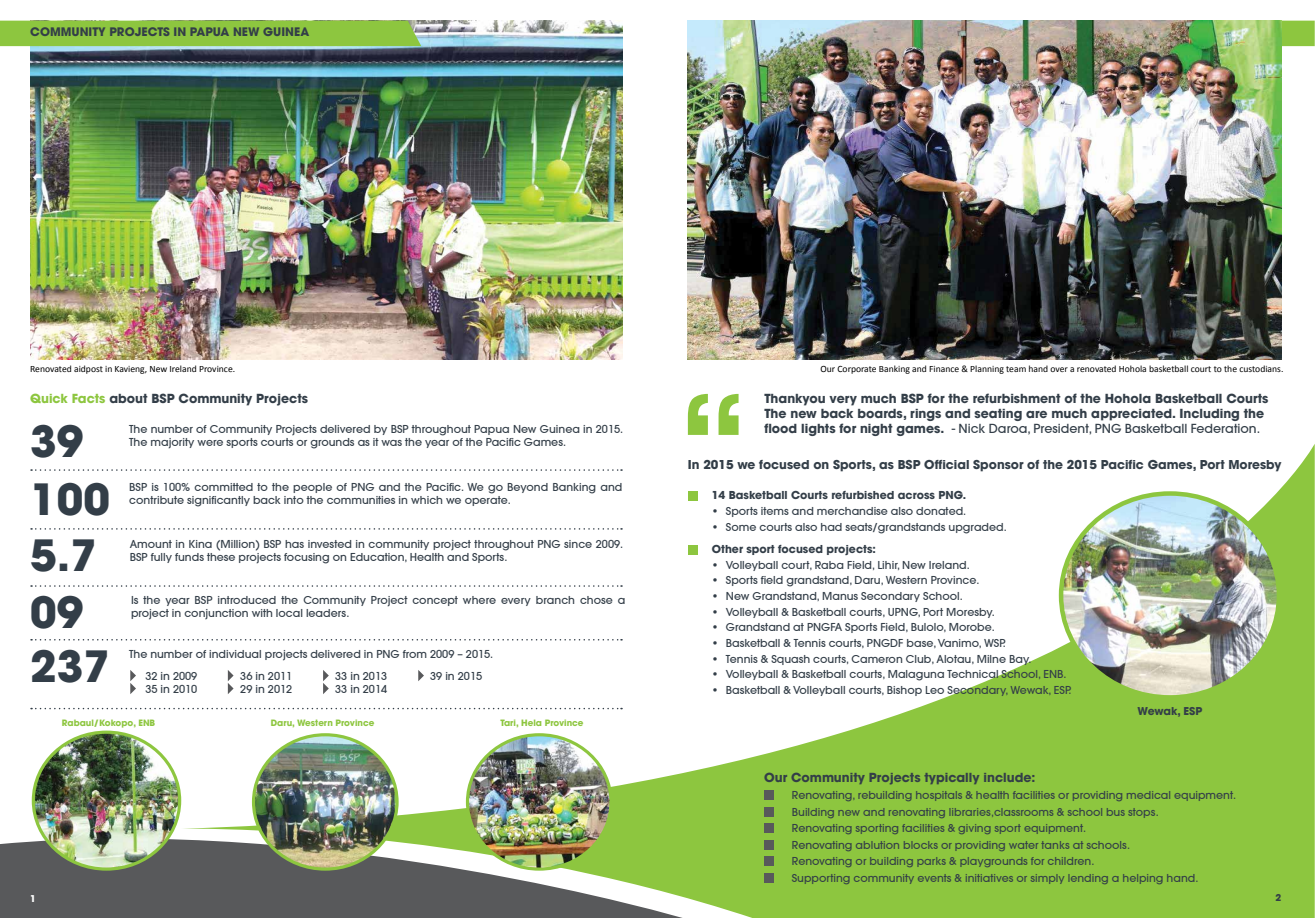
<style>
.page{position:relative;width:1315px;height:918px;background:#fff}
.page>*{position:absolute;margin:0;border:0;box-sizing:border-box;transform-origin:0 0}
.t1{font:700 43.05px "ITC Avant Garde Gothic";color:#333e48}
.t2{font:700 12.51px/15px "ITC Avant Garde Gothic";color:#333e48}
.t3{font:700 12.25px "ITC Avant Garde Gothic";color:#333e48}
.t4{font:700 11.72px "ITC Avant Garde Gothic";color:#333e48}
.t5{font:500 10.94px/13.1px "ITC Avant Garde Gothic";color:#333e48}
.t6{font:700 10.94px "ITC Avant Garde Gothic";color:#333e48}
.t7{font:700 10.85px "ITC Avant Garde Gothic";letter-spacing:-.01em;color:#333e48}
.t8{font:9.62px "Calibri";color:#000}
.t9{font:700 9.36px "ITC Avant Garde Gothic";color:#fff}
.t10{font:700 9.36px "ITC Avant Garde Gothic";color:#333e48}
.t11{font:700 8.75px "ITC Avant Garde Gothic";color:#8dc63f}
.s1{color:#8dc63f}
.s2{font-weight:500}
</style>
<div class="page">
<img style="left:30px;top:21px;width:592px;height:338px">
<svg style="left:181px;top:445px;width:1133px;height:473px"></svg>
<svg style="left:0;top:813px;width:685px;height:105px;fill:#58595b"></svg>
<div style="left:0;top:21px;width:421px;height:25px;background:#8dc63f"></div>
<svg style="left:1281px;top:21px;width:33px;height:25px"></svg>
<svg style="left:31px;top:469px;width:591px;height:2px"></svg>
<svg style="left:31px;top:708px;width:591px;height:1px"></svg>
<svg style="left:31px;top:585px;width:591px;height:2px"></svg>
<svg style="left:31px;top:528px;width:591px;height:2px"></svg>
<img style="left:33px;top:734px;width:147px;height:135px">
<div style="left:32px;top:730px;width:149px;height:140px;border:3px solid #8dc63f;border-radius:50%"></div>
<img style="left:253px;top:735px;width:144px;height:134px">
<div style="left:252px;top:733px;width:147px;height:137px;border:3px solid #8dc63f;border-radius:50%"></div>
<img style="left:467px;top:735px;width:144px;height:134px">
<div style="left:466px;top:733px;width:146px;height:137px;border:3px solid #8dc63f;border-radius:50%"></div>
<svg style="left:31px;top:639px;width:591px;height:1px"></svg>
<svg style="left:418px;top:670px;width:6px;height:11px"></svg>
<svg style="left:130px;top:670px;width:6px;height:24px"></svg>
<svg style="left:228px;top:670px;width:6px;height:24px"></svg>
<svg style="left:323px;top:670px;width:6px;height:24px"></svg>
<img style="left:688px;top:21px;width:593px;height:338px">
<div style="left:764px;top:873px;width:10px;height:9px;background:#58595b"></div>
<div style="left:764px;top:790px;width:10px;height:10px;background:#58595b"></div>
<div style="left:764px;top:807px;width:10px;height:9px;background:#58595b"></div>
<div style="left:764px;top:856px;width:10px;height:10px;background:#58595b"></div>
<div style="left:764px;top:840px;width:10px;height:9px;background:#58595b"></div>
<div style="left:764px;top:823px;width:10px;height:10px;background:#58595b"></div>
<svg style="left:688px;top:394px;width:50px;height:41px"></svg>
<div style="left:688px;top:491px;width:10px;height:10px;background:#8dc63f"></div>
<div style="left:688px;top:545px;width:10px;height:9px;background:#8dc63f"></div>
<img style="left:1061px;top:493px;width:218px;height:204px">
<div style="left:1058px;top:491px;width:223px;height:208px;border:5px solid #8dc63f;border-radius:50%"></div>
<p class="t4" style="left:30px;top:25px;width:280px">COMMUNITY PROJECTS IN PAPUA NEW GUINEA</p>
<p class="t8" style="left:30px;top:363px;width:206px">Renovated aidpost in Kavieng, New Ireland Province.</p>
<p class="t2" style="left:30px;top:391px;width:279px"><span class="s1">Quick Facts</span> about BSP Community Projects</p>
<h1 class="t1" style="left:30px;top:413px;width:55px">39</h1>
<p class="t5" style="left:129px;top:423px;width:495px">The number of Community Projects delivered by BSP throughout Papua New Guinea in 2015.<br>The majority were sports courts or grounds as it was the year of the Pacific Games.</p>
<h1 class="t1" style="left:30px;top:471px;width:81px">100</h1>
<p class="t5" style="left:129px;top:480px;width:494px">BSP is 100% committed to the people of PNG and the Pacific. We go Beyond Banking and contribute significantly back into the communities in which we operate.</p>
<h1 class="t1" style="left:30px;top:527px;width:68px">5.7</h1>
<p class="t5" style="left:130px;top:537px;width:495px">Amount in Kina (Million) BSP has invested in community project throughout PNG since 2009.</p>
<p class="t5" style="left:130px;top:550px;width:379px">BSP fully funds these projects focusing on Education, Health and Sports.</p>
<h1 class="t1" style="left:30px;top:584px;width:55px">09</h1>
<p class="t5" style="left:131px;top:594px;width:496px">Is the year BSP introduced the Community Project concept where every branch chose a</p>
<p class="t5" style="left:131px;top:607px;width:220px">project in conjunction with local leaders.</p>
<h1 class="t1" style="left:30px;top:638px;width:81px">237</h1>
<p class="t5" style="left:145px;top:644px;width:349px;line-height:21.3px;text-indent:-16px">The number of individual projects delivered in PNG from 2009 – 2015.<br>32 in 2009</p>
<p class="t5" style="left:145px;top:682px;width:53px">35 in 2010</p>
<p class="t5" style="left:240px;top:669px;width:53px">36 in 2011<br>29 in 2012</p>
<p class="t5" style="left:335px;top:669px;width:53px">33 in 2013<br>33 in 2014</p>
<p class="t5" style="left:430px;top:669px;width:53px">39 in 2015</p>
<p class="t11" style="left:62px;top:717px;width:95px">Rabaul/Kokopo, ENB</p>
<p class="t11" style="left:271px;top:717px;width:105px">Daru, Western Province</p>
<p class="t11" style="left:500px;top:717px;width:85px">Tari, Hela Province</p>
<p class="t9" style="left:30px;top:892px;width:7px">1</p>
<p class="t8" style="left:820px;top:363px;width:464px">Our Corporate Banking and Finance &amp; Planning team hand over a renovated Hohola basketball court to the custodians.</p>
<p class="t2" style="left:764px;top:391px;width:505px">Thankyou very much BSP for the refurbishment of the Hohola Basketball Courts<br>The new back boards, rings and seating are much appreciated. Including the flood lights for night games. <span class="s2">- Nick Daroa, President, PNG Basketball Federation.</span></p>
<p class="t3" style="left:688px;top:456px;width:595px">In 2015 we focused on Sports, as BSP Official Sponsor of the 2015 Pacific Games, Port Moresby</p>
<p class="t6" style="left:712px;top:488px;width:256px">14 Basketball Courts refurbished across PNG.</p>
<p class="t5" style="left:712px;top:504px;width:256px">• Sports items and merchandise also donated.</p>
<p class="t5" style="left:712px;top:520px;width:296px">• Some courts also had seats/grandstands upgraded.</p>
<p class="t6" style="left:712px;top:542px;width:166px">Other sport focused projects:</p>
<p class="t5" style="left:712px;top:558px;width:259px">• Volleyball court, Raba Field, Lihir, New Ireland.</p>
<p class="t5" style="left:712px;top:574px;width:269px">• Sports field grandstand, Daru, Western Province.</p>
<p class="t5" style="left:712px;top:589px;width:252px">• New Grandstand, Manus Secondary School.</p>
<p class="t5" style="left:712px;top:605px;width:284px">• Volleyball &amp; Basketball courts, UPNG, Port Moresby.</p>
<p class="t5" style="left:712px;top:621px;width:284px">• Grandstand at PNGFA Sports Field, Bulolo, Morobe.</p>
<p class="t5" style="left:712px;top:636px;width:295px">• Basketball &amp; Tennis courts, PNGDF base, Vanimo, WSP.</p>
<p class="t5" style="left:712px;top:652px;width:321px">• Tennis &amp; Squash courts, Cameron Club, Alotau, Milne Bay.</p>
<p class="t5" style="left:712px;top:668px;width:356px">• Volleyball &amp; Basketball courts, Malaguna Technical School, ENB.</p>
<p class="t5" style="left:712px;top:683px;width:361px">• Basketball &amp; Volleyball courts, Bishop Leo Secondary, Wewak, ESP.</p>
<p class="t2" style="left:764px;top:769px;width:273px">Our Community Projects typically include:</p>
<p class="t7" style="left:1137px;top:704px;width:66px">Wewak, ESP</p>
<p class="t5" style="left:792px;top:788px;width:446px">Renovating, rebuilding hospitals &amp; health facilities or providing medical equipment.</p>
<p class="t5" style="left:792px;top:805px;width:368px">Building new and renovating libraries,classrooms &amp; school bus stops.</p>
<p class="t5" style="left:792px;top:820px;width:340px;line-height:16.5px">Renovating sporting facilities &amp; giving sport equipment.<br>Renovating ablution blocks or providing water tanks at schools.<br>Renovating or building parks &amp; playgrounds for children.</p>
<p class="t5" style="left:792px;top:871px;width:408px">Supporting community events &amp; initiatives or simply lending a helping hand.</p>
<p class="t10" style="left:1275px;top:892px;width:7px">2</p>
</div>
